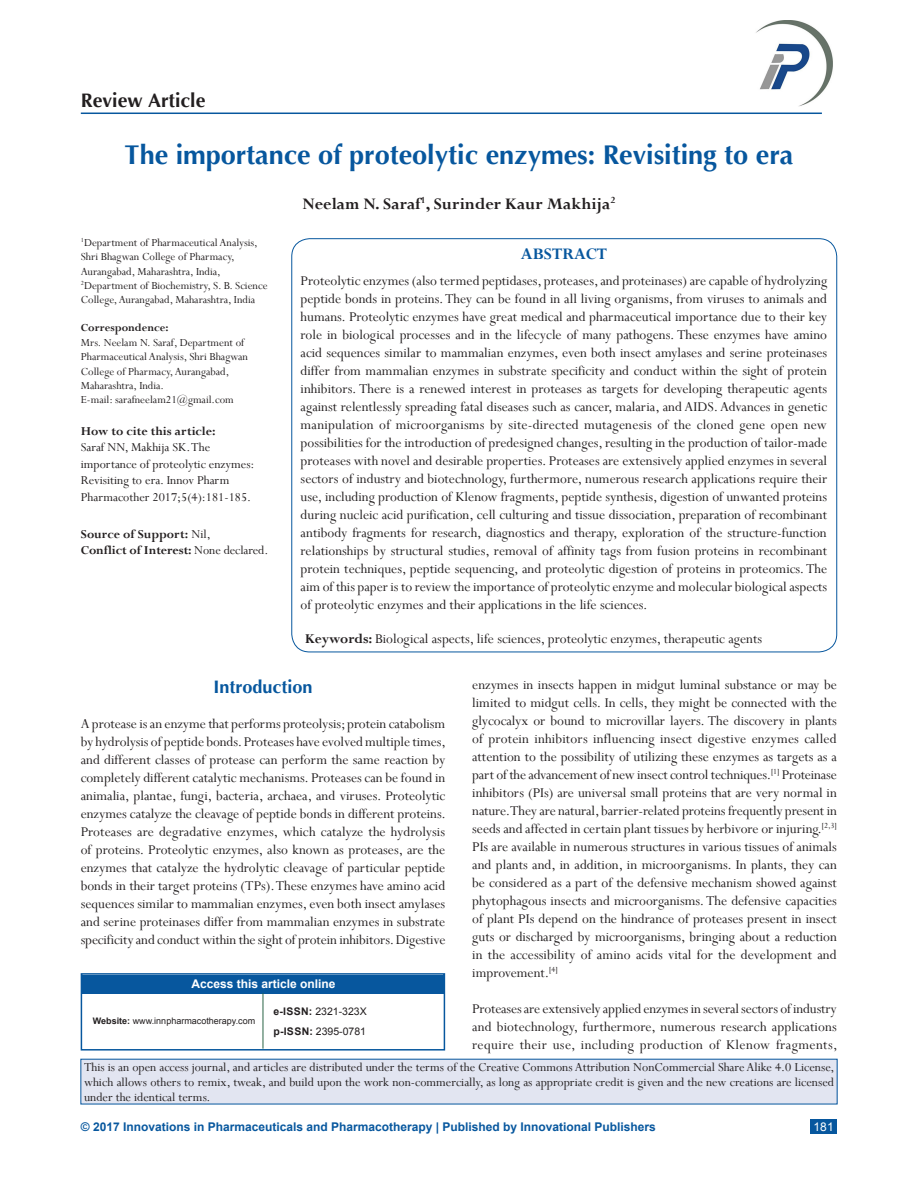
<style>
.page{position:relative;width:918px;height:1188px;background:#fff}
.page>*{position:absolute;margin:0;border:0;box-sizing:border-box;transform-origin:0 0}
.AT{font:700 27px "Optima";color:#07579e}
.AH{font:700 19.5px "Optima";color:#231f20}
.AU{font:700 18px "Perpetua";color:#231f20}
.t1{font:700 18px "Optima";color:#07579e}
.ABSH{font:700 18px "Perpetua";color:#07579e}
.TX{font:15px/18px "Perpetua";letter-spacing:.005em;color:#231f20;text-align:justify}
.ABS{font:15px/18px "Perpetua";color:#231f20;text-align:justify}
.KWD{font:15px "Perpetua";color:#231f20}
.TX_copy{font:13.5px/15px "Perpetua";color:#231f20;text-align:justify}
.HTC{font:13.5px/16.5px "Perpetua";color:#231f20}
.HTC-2{font:700 13.5px/16.5px "Perpetua";letter-spacing:-.005em;color:#231f20}
.AFF{font:12px/14.4px "Perpetua";color:#231f20}
.ADD{font:12px/14.4px "Perpetua";color:#231f20}
.t2{font:700 12px "Arial";color:#07579e}
.ATAO{font:700 12px "Arial";color:#fff}
.t3{font:12px "Arial";color:#fff}
.WEB{font:10.5px "Arial";color:#231f20}
.WEB-2{font:9px "Arial";color:#231f20}
.s1{font-weight:700}
.s2{font-weight:400}
</style>
<div class="page">
<div style="left:810px;top:1120px;width:27px;height:14px;background:#07579e"></div>
<hr style="left:81px;top:113px;width:741px;height:1px;background:#07579e">
<div style="left:81px;top:1059px;width:756px;height:45px;background:#e2e5f1"></div>
<div style="left:82px;top:975px;width:363px;height:18px;background:#07579e"></div>
<hr style="left:263px;top:993px;width:1px;height:56px;background:#286446">
<div style="left:81px;top:973px;width:364px;height:78px;border:2px solid #07579e"></div>
<img style="left:756px;top:21px;width:77px;height:85px">
<p class="AH" style="left:81px;top:87px;width:126px">Review Article</p>
<p class="AT" style="left:125px;top:137px;width:670px">The importance of proteolytic enzymes: Revisiting to era</p>
<p class="AU" style="left:303px;top:192px;width:314px">Neelam N. Saraf<sup>1</sup>, Surinder Kaur Makhija<sup>2</sup></p>
<p class="AFF" style="left:81px;top:235px;width:188px"><sup>1</sup>Department of Pharmaceutical Analysis, Shri Bhagwan College of Pharmacy, Aurangabad, Maharashtra, India, <sup>2</sup>Department of Biochemistry, S. B. Science College, Aurangabad, Maharashtra, India</p>
<p class="ADD" style="left:81px;top:320px;width:169px"><span class="s1">Correspondence:<br></span>Mrs. Neelam N. Saraf, Department of<br>Pharmaceutical Analysis, Shri Bhagwan<br>College of Pharmacy, Aurangabad,<br>Maharashtra, India.<br>E-mail: sarafneelam21@gmail.com</p>
<p class="HTC" style="left:81px;top:422px;width:175px"><span class="s1">How to cite this article:<br></span>Saraf NN, Makhija SK. The importance of proteolytic enzymes:<br>Revisiting to era. Innov Pharm<br>Pharmacother 2017;5(4):181-185.</p>
<p class="HTC-2" style="left:81px;top:525px;width:189px">Source of Support: <span class="s2">Nil,<br></span>Conflict of Interest: <span class="s2">None declared.</span></p>
<p class="ABSH" style="left:521px;top:242px;width:88px">ABSTRACT</p>
<p class="ABS" style="left:301px;top:272px;width:528px">Proteolytic enzymes (also termed peptidases, proteases, and proteinases) are capable of hydrolyzing peptide bonds in proteins. They can be found in all living organisms, from viruses to animals and humans. Proteolytic enzymes have great medical and pharmaceutical importance due to their key role in biological processes and in the lifecycle of many pathogens. These enzymes have amino acid sequences similar to mammalian enzymes, even both insect amylases and serine proteinases differ from mammalian enzymes in substrate specificity and conduct within the sight of protein inhibitors. There is a renewed interest in proteases as targets for developing therapeutic agents against relentlessly spreading fatal diseases such as cancer, malaria, and AIDS. Advances in genetic manipulation of microorganisms by site-directed mutagenesis of the cloned gene open new possibilities for the introduction of predesigned changes, resulting in the production of tailor-made proteases with novel and desirable properties. Proteases are extensively applied enzymes in several sectors of industry and biotechnology, furthermore, numerous research applications require their use, including production of Klenow fragments, peptide synthesis, digestion of unwanted proteins during nucleic acid purification, cell culturing and tissue dissociation, preparation of recombinant antibody fragments for research, diagnostics and therapy, exploration of the structure-function relationships by structural studies, removal of affinity tags from fusion proteins in recombinant protein techniques, peptide sequencing, and proteolytic digestion of proteins in proteomics. The aim of this paper is to review the importance of proteolytic enzyme and molecular biological aspects of proteolytic enzymes and their applications in the life sciences.</p>
<p class="KWD" style="left:305px;top:629px;width:459px"><span class="s1">Keywords:</span> Biological aspects, life sciences, proteolytic enzymes, therapeutic agents</p>
<h1 class="t1" style="left:213px;top:675px;width:101px">Introduction</h1>
<p class="TX" style="left:81px;top:715px;width:367px">A protease is an enzyme that performs proteolysis; protein catabolism by hydrolysis of peptide bonds. Proteases have evolved multiple times, and different classes of protease can perform the same reaction by completely different catalytic mechanisms. Proteases can be found in animalia, plantae, fungi, bacteria, archaea, and viruses. Proteolytic enzymes catalyze the cleavage of peptide bonds in different proteins.<br>Proteases are degradative enzymes, which catalyze the hydrolysis of proteins. Proteolytic enzymes, also known as proteases, are the enzymes that catalyze the hydrolytic cleavage of particular peptide bonds in their target proteins (TPs). These enzymes have amino acid sequences similar to mammalian enzymes, even both insect amylases and serine proteinases differ from mammalian enzymes in substrate specificity and conduct within the sight of protein inhibitors. Digestive</p>
<p class="ATAO" style="left:192px;top:976px;width:146px">Access this article online</p>
<p class="WEB-2" style="left:93px;top:1015px;width:164px"><span class="s1">Website:</span> www.innpharmacotherapy.com</p>
<p class="WEB" style="left:274px;top:1004px;width:95px"><span class="s1">e-ISSN:</span> 2321-323X</p>
<p class="WEB" style="left:274px;top:1024px;width:94px"><span class="s1">p-ISSN:</span> 2395-0781</p>
<p class="TX" style="left:472px;top:675px;width:366px">enzymes in insects happen in midgut luminal substance or may be limited to midgut cells. In cells, they might be connected with the glycocalyx or bound to microvillar layers. The discovery in plants of protein inhibitors influencing insect digestive enzymes called attention to the possibility of utilizing these enzymes as targets as a part of the advancement of new insect control techniques.<sup>[1]</sup> Proteinase inhibitors (PIs) are universal small proteins that are very normal in nature. They are natural, barrier-related proteins frequently present in seeds and affected in certain plant tissues by herbivore or injuring.<sup>[2,3] </sup>PIs are available in numerous structures in various tissues of animals and plants and, in addition, in microorganisms. In plants, they can be considered as a part of the defensive mechanism showed against phytophagous insects and microorganisms. The defensive capacities of plant PIs depend on the hindrance of proteases present in insect guts or discharged by microorganisms, bringing about a reduction in the accessibility of amino acids vital for the development and improvement.<sup>[4]</sup></p>
<p class="TX" style="left:472px;top:999px;width:367px">Proteases are extensively applied enzymes in several sectors of industry and biotechnology, furthermore, numerous research applications require their use, including production of Klenow fragments,</p>
<p class="TX_copy" style="left:84px;top:1059px;width:752px">This is an open access journal, and articles are distributed under the terms of the Creative Commons Attribution NonCommercial Share Alike 4.0 License, which allows others to remix, tweak, and build upon the work non-commercially, as long as appropriate credit is given and the new creations are licensed under the identical terms.</p>
<p class="t2" style="left:81px;top:1119px;width:577px">© 2017 Innovations in Pharmaceuticals and Pharmacotherapy | Published by Innovational Publishers</p>
<p class="t3" style="left:814px;top:1119px;width:22px">181</p>
</div>
